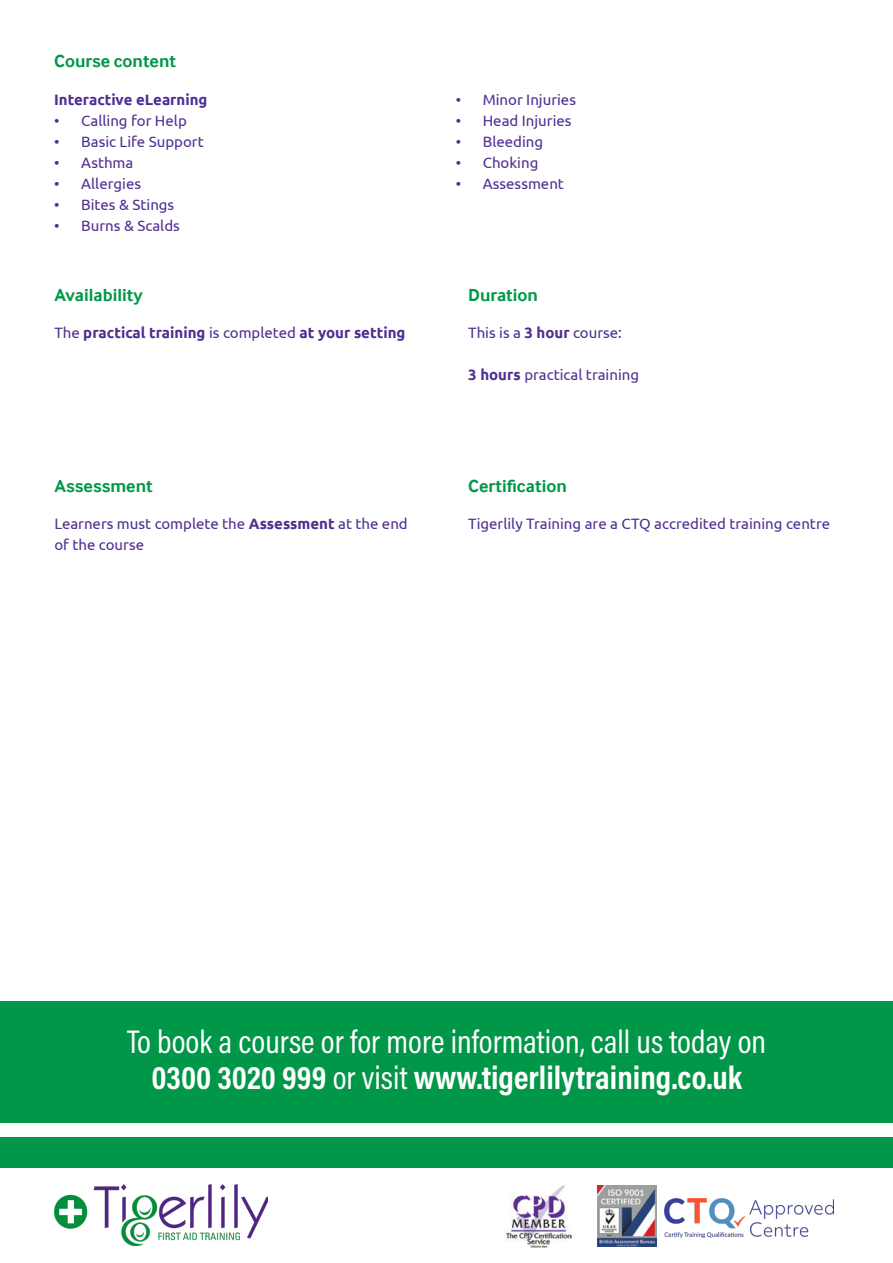
<style>
.page{position:relative;width:893px;height:1263px;background:#fff}
.page>*{position:absolute;margin:0;border:0;box-sizing:border-box;transform-origin:0 0}
.t1{font:33px/36px "Acumin Pro Cond";color:#fff;text-align:center}
.t2{font:700 18px "Inter Face";color:#009749}
.t3{font:15px/21px "Ubuntu";color:#4f2f92}
.t4{font:700 15px "Ubuntu";color:#4f2f92}
.s1{font-weight:400}
.s2{font-weight:700}
</style>
<div class="page">
<div style="left:0;top:1137px;width:893px;height:30px;background:#009749"></div>
<img style="left:505px;top:1185px;width:66px;height:63px">
<img style="left:598px;top:1185px;width:58px;height:61px">
<img style="left:54px;top:1184px;width:214px;height:61px">
<div style="left:0;top:1001px;width:893px;height:122px;background:#009749"></div>
<img style="left:665px;top:1199px;width:169px;height:39px">
<p class="t2" style="left:54px;top:50px;width:123px">Course content</p>
<p class="t4" style="left:54px;top:90px;width:155px">Interactive eLearning</p>
<p class="t3" style="left:54px;top:109px;width:134px">• Calling for Help</p>
<p class="t3" style="left:54px;top:130px;width:151px">• Basic Life Support</p>
<p class="t3" style="left:54px;top:151px;width:81px">• Asthma</p>
<p class="t3" style="left:54px;top:172px;width:88px">• Allergies</p>
<p class="t3" style="left:54px;top:193px;width:122px">• Bites &amp; Stings</p>
<p class="t3" style="left:54px;top:214px;width:127px">• Burns &amp; Scalds</p>
<p class="t2" style="left:54px;top:285px;width:90px">Availability</p>
<p class="t4" style="left:54px;top:324px;width:353px"><span class="s1">The</span> practical training <span class="s1">is completed</span> at your setting</p>
<p class="t2" style="left:54px;top:476px;width:100px">Assessment</p>
<p class="t3" style="left:54px;top:513px;width:355px">Learners must complete the <span class="s2">Assessment</span> at the end of the course</p>
<p class="t3" style="left:456px;top:88px;width:122px">• Minor Injuries</p>
<p class="t3" style="left:456px;top:109px;width:117px">• Head Injuries</p>
<p class="t3" style="left:456px;top:130px;width:89px">• Bleeding</p>
<p class="t3" style="left:456px;top:151px;width:84px">• Choking</p>
<p class="t3" style="left:456px;top:172px;width:110px">• Assessment</p>
<p class="t2" style="left:468px;top:285px;width:71px">Duration</p>
<p class="t3" style="left:468px;top:322px;width:155px">This is a <span class="s2">3 hour</span> course:</p>
<p class="t3" style="left:468px;top:364px;width:172px"><span class="s2">3 hours</span> practical training</p>
<p class="t2" style="left:468px;top:476px;width:100px">Certification</p>
<p class="t3" style="left:468px;top:513px;width:363px">Tigerlily Training are a CTQ accredited training centre</p>
<p class="t1" style="left:127px;top:1023px;width:640px">To book a course or for more information, call us today on<br><span class="s2">0300 3020 999</span> or visit <span class="s2">www.tigerlilytraining.co.uk</span></p>
</div>
